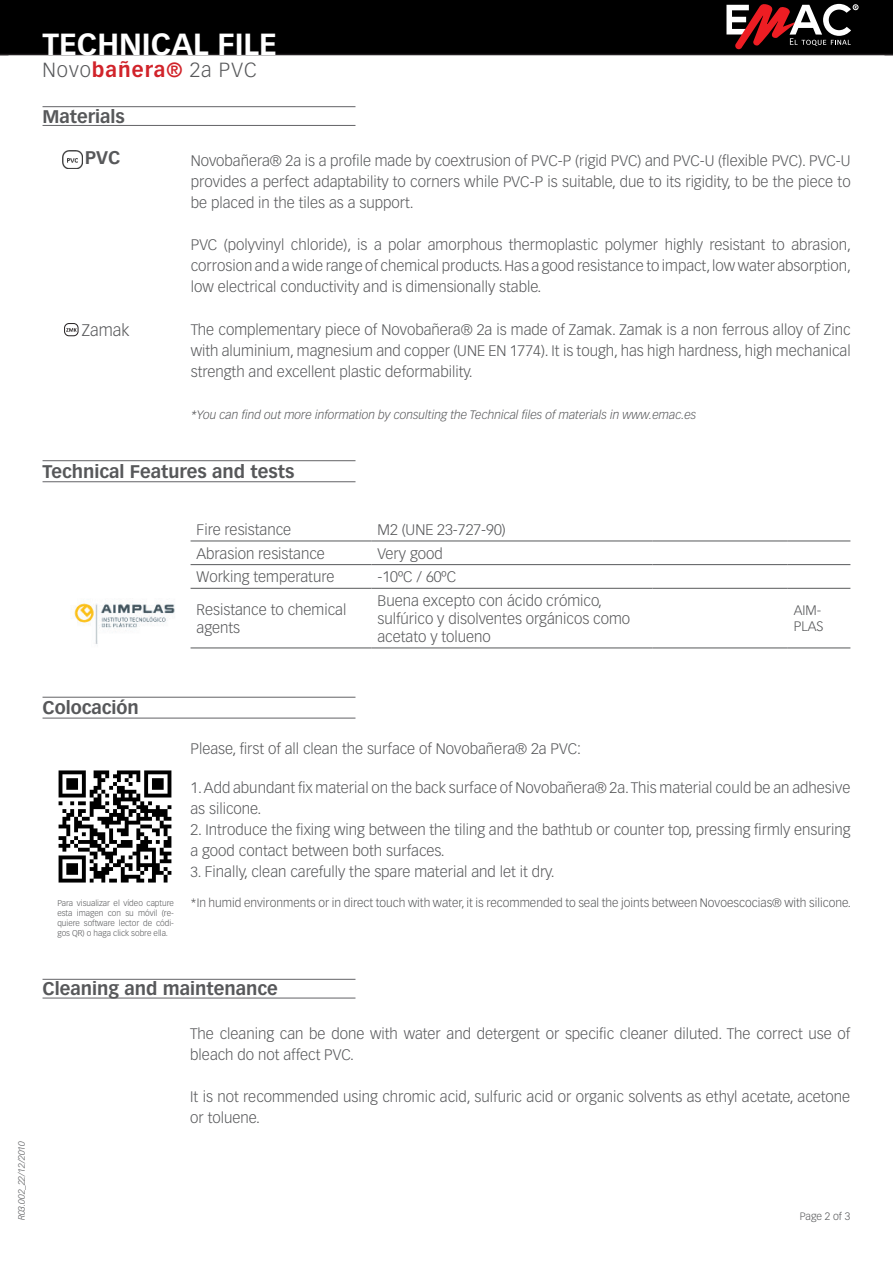
<style>
.page{position:relative;width:893px;height:1263px;background:#fff}
.page>*{position:absolute;margin:0;border:0;box-sizing:border-box;transform-origin:0 0}
.t1{font:700 30px "Vectora LT Std";color:#fff}
.t2{font:300 20.1px "Vectora LT Std";letter-spacing:.05em;color:#57585a}
.t3{font:700 18px "Vectora LT Std";color:#57585a}
.t4{font:300 16.5px "Vectora LT Std";color:#57585a}
.Párrafo_14{font:300 15px/21px "Vectora LT Std";color:#57585a}
.t5{font:300 13.5px/16.2px "Vectora LT Std";color:#57585a}
.t6{font:300 12px "Vectora LT Std";color:#57585a}
.t7{font:italic 300 12px "Vectora LT Std";color:#57585a}
.t8{font:300 10.5px "Vectora LT Std";color:#57585a}
.t9{font:italic 300 9px "Vectora LT Std";color:#57585a}
.t10{font:300 8.25px/9.9px "Vectora LT Std";color:#57585a;text-align:justify}
.s1{font-weight:700;color:#d1232a}
.s2{font-size:14.25px}
</style>
<div class="page">
<div style="left:0;top:0;width:893px;height:55px;background:#000"></div>
<svg style="left:726px;top:4px;width:132px;height:45px"></svg>
<hr style="left:43px;top:697px;width:312px;height:1px;background:#636366">
<hr style="left:43px;top:718px;width:312px;height:1px;background:#636366">
<img style="left:58px;top:770px;width:114px;height:113px">
<hr style="left:43px;top:125px;width:312px;height:1px;background:#636366">
<hr style="left:43px;top:106px;width:312px;height:1px;background:#636366">
<img style="left:63px;top:150px;width:20px;height:18px">
<div style="left:64px;top:323px;width:14px;height:13px;border:1px solid #231f20;border-radius:4px"></div>
<svg style="left:66px;top:328px;width:11px;height:4px"></svg>
<hr style="left:43px;top:460px;width:312px;height:1px;background:#636366">
<hr style="left:43px;top:481px;width:312px;height:1px;background:#636366">
<img style="left:74px;top:603px;width:101px;height:41px">
<hr style="left:191px;top:541px;width:180px;height:1px;background:#57585a">
<hr style="left:371px;top:541px;width:281px;height:1px;background:#57585a">
<hr style="left:652px;top:541px;width:136px;height:1px;background:#57585a">
<hr style="left:788px;top:541px;width:62px;height:1px;background:#57585a">
<hr style="left:191px;top:564px;width:180px;height:1px;background:#57585a">
<hr style="left:371px;top:564px;width:281px;height:1px;background:#57585a">
<hr style="left:652px;top:564px;width:136px;height:1px;background:#57585a">
<hr style="left:788px;top:564px;width:62px;height:1px;background:#57585a">
<hr style="left:191px;top:588px;width:180px;height:1px;background:#57585a">
<hr style="left:371px;top:588px;width:281px;height:1px;background:#57585a">
<hr style="left:652px;top:588px;width:136px;height:1px;background:#57585a">
<hr style="left:788px;top:588px;width:62px;height:1px;background:#57585a">
<hr style="left:191px;top:648px;width:180px;height:1px;background:#57585a">
<hr style="left:371px;top:648px;width:281px;height:1px;background:#57585a">
<hr style="left:652px;top:648px;width:136px;height:1px;background:#57585a">
<hr style="left:788px;top:648px;width:62px;height:1px;background:#57585a">
<hr style="left:43px;top:998px;width:312px;height:1px;background:#636366">
<hr style="left:43px;top:979px;width:312px;height:1px;background:#636366">
<h1 class="t1" style="left:43px;top:26px;width:236px">TECHNICAL FILE</h1>
<p class="t2" style="left:43px;top:58px;width:216px">Novo<span class="s1">bañera®</span> 2a PVC</p>
<p class="t3" style="left:43px;top:105px;width:84px">Materials</p>
<p class="t3" style="left:85px;top:147px;width:37px">PVC</p>
<p class="Párrafo_14" style="left:191px;top:151px;width:661px;text-align:justify">Novobañera® 2a is a profile made by coextrusion of PVC-P (rigid PVC) and PVC-U (flexible PVC). PVC-U provides a perfect adaptability to corners while PVC-P is suitable, due to its rigidity, to be the piece to be placed in the tiles as a support.</p>
<p class="Párrafo_14" style="left:191px;top:235px;width:662px;text-align:justify">PVC (polyvinyl chloride), is a polar amorphous thermoplastic polymer highly resistant to abrasion, corrosion and a wide range of chemical products. Has a good resistance to impact, low water absorption, low electrical conductivity and is dimensionally stable.</p>
<p class="t4" style="left:82px;top:320px;width:49px">Zamak</p>
<p class="Párrafo_14" style="left:191px;top:319px;width:661px;text-align:justify">The complementary piece of Novobañera® 2a is made of Zamak. Zamak is a non ferrous alloy of Zinc with aluminium, magnesium and copper (UNE EN 1774). It is tough, has high hardness, high mechanical strength and excellent plastic deformability.</p>
<p class="t7" style="left:191px;top:408px;width:507px">*You can find out more information by consulting the Technical files of materials in www.emac.es</p>
<p class="t3" style="left:43px;top:460px;width:253px">Technical Features and tests</p>
<p class="Párrafo_14" style="left:197px;top:519px;width:96px">Fire resistance</p>
<p class="Párrafo_14" style="left:377px;top:519px;width:130px">M2 (UNE 23-727-90)</p>
<p class="Párrafo_14" style="left:197px;top:543px;width:130px">Abrasion resistance</p>
<p class="Párrafo_14" style="left:377px;top:543px;width:67px">Very good</p>
<p class="Párrafo_14" style="left:197px;top:567px;width:139px">Working temperature</p>
<p class="Párrafo_14" style="left:377px;top:567px;width:80px">-10ºC / 60ºC</p>
<p class="Párrafo_14" style="left:197px;top:601px;width:151px;line-height:18px">Resistance to chemical agents</p>
<p class="Párrafo_14" style="left:377px;top:592px;width:254px;line-height:18px">Buena excepto con ácido crómico, sulfúrico y disolventes orgánicos como acetato y tolueno</p>
<p class="t5" style="left:794px;top:602px;width:31px">AIM-<br>PLAS</p>
<p class="t9" style="left:16px;top:1220px;width:81px;rotate:-90deg">R03.002_22/12/2010</p>
<p class="t3" style="left:43px;top:697px;width:98px">Colocación</p>
<p class="t10" style="left:57px;top:899px;width:118px">Para visualizar el vídeo capture esta imagen con su móvil (re&shy;quiere software lector de códi&shy;gos QR) o haga click sobre ella.</p>
<p class="Párrafo_14" style="left:190px;top:738px;width:392px">Please, first of all clean the surface of Novobañera® 2a PVC:</p>
<p class="Párrafo_14" style="left:190px;top:777px;width:661px">1. Add abundant fix material on the back surface of Novobañera® 2a. This material could be an adhesive as silicone.</p>
<p class="Párrafo_14" style="left:190px;top:819px;width:661px">2. Introduce the fixing wing between the tiling and the bathtub or counter top, pressing firmly ensuring a good contact between both surfaces.</p>
<p class="Párrafo_14" style="left:190px;top:861px;width:366px"><span class="s2">3.</span> Finally, clean carefully the spare material and let it dry.</p>
<p class="t6" style="left:190px;top:896px;width:662px">*In humid environments or in direct touch with water, it is recommended to seal the joints between Novoescocias® with silicone.</p>
<p class="t3" style="left:43px;top:978px;width:237px">Cleaning and maintenance</p>
<p class="Párrafo_14" style="left:190px;top:1023px;width:661px">The cleaning can be done with water and detergent or specific cleaner diluted. The correct use of bleach do not affect PVC.</p>
<p class="Párrafo_14" style="left:190px;top:1086px;width:661px">It is not recommended using chromic acid, sulfuric acid or organic solvents as ethyl acetate, acetone or toluene.</p>
<p class="t8" style="left:800px;top:1210px;width:52px">Page 2 of 3</p>
</div>
